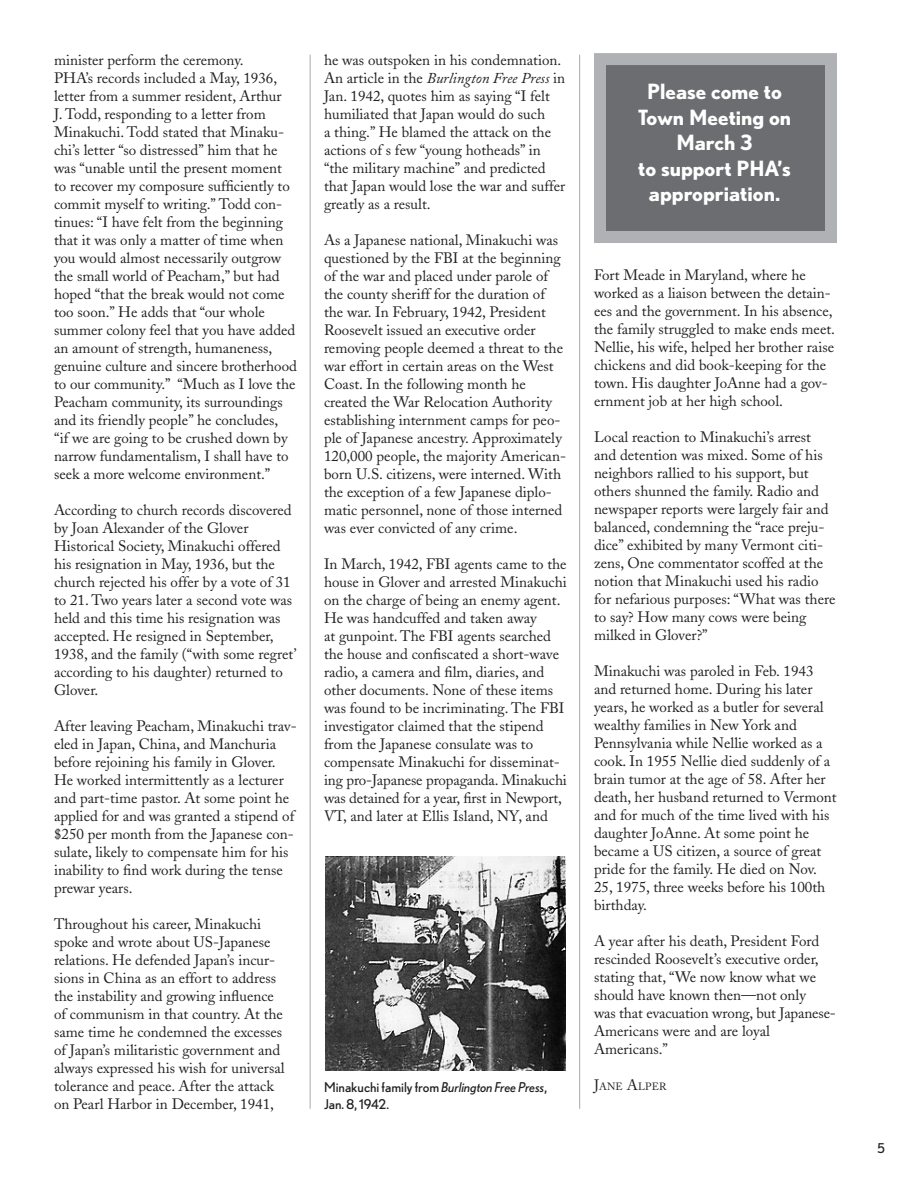
<style>
.page{position:relative;width:918px;height:1188px;background:#fff}
.page>*{position:absolute;margin:0;border:0;box-sizing:border-box;transform-origin:0 0}
.t1{font:700 21px "Nobel";color:#fff}
.t2{font:15px/18px "Adobe Caslon";color:#231f20}
.t3{font:13.5px "Nobel";color:#231f20}
.t4{font:10.5px "Adobe Caslon";letter-spacing:.015em;color:#231f20}
.s1{font-style:italic}
.s2{font-size:15px}
</style>
<div class="page">
<hr style="left:579px;top:55px;width:1px;height:1054px;background:#a8a9ad">
<hr style="left:310px;top:55px;width:1px;height:1054px;background:#a8a9ad">
<img style="left:326px;top:856px;width:240px;height:215px">
<div style="left:594px;top:53px;width:243px;height:190px;background:#6c6d70;border:12px solid #b0b1b5"></div>
<p class="t2" style="left:54px;top:51px;width:191px">minister perform the ceremony.</p>
<p class="t2" style="left:54px;top:69px;width:244px">PHA’s records included a May, 1936, letter from a summer resident, Arthur<br>J. Todd, responding to a letter from Minakuchi. Todd stated that Minaku&shy;chi’s letter “so distressed” him that he was “unable until the present moment to recover my composure sufficiently to commit myself to writing.” Todd con&shy;tinues: “I have felt from the beginning that it was only a matter of time when you would almost necessarily outgrow the small world of Peacham,” but had hoped “that the break would not come too soon.” He adds that “our whole summer colony feel that you have added an amount of strength, humaneness, genuine culture and sincere brotherhood to our community.” “Much as I love the Peacham community, its surroundings and its friendly people” he concludes,<br>“if we are going to be crushed down by narrow fundamentalism, I shall have to seek a more welcome environment.”</p>
<p class="t2" style="left:54px;top:501px;width:239px">According to church records discovered</p>
<p class="t2" style="left:54px;top:519px;width:244px">by Joan Alexander of the Glover Historical Society, Minakuchi offered his resignation in May, 1936, but the church rejected his offer by a vote of 31 to 21. Two years later a second vote was held and this time his resignation was accepted. He resigned in September, 1938, and the family (“with some regret’ according to his daughter) returned to Glover.</p>
<p class="t2" style="left:54px;top:717px;width:244px">After leaving Peacham, Minakuchi trav&shy;eled in Japan, China, and Manchuria before rejoining his family in Glover.<br>He worked intermittently as a lecturer and part-time pastor. At some point he applied for and was granted a stipend of $250 per month from the Japanese con&shy;sulate, likely to compensate him for his inability to find work during the tense prewar years.</p>
<p class="t2" style="left:54px;top:915px;width:232px">Throughout his career, Minakuchi spoke and wrote about US-Japanese relations. He defended Japan’s incur&shy;sions in China as an effort to address the instability and growing influence of communism in that country. At the same time he condemned the excesses of Japan’s militaristic government and always expressed his wish for universal tolerance and peace. After the attack on Pearl Harbor in December, 1941,</p>
<p class="t2" style="left:324px;top:51px;width:243px">he was outspoken in his condemnation.<br>An article in the <span class="s1">Burlington Free Press</span> in Jan. 1942, quotes him as saying “I felt humiliated that Japan would do such<br>a thing.” He blamed the attack on the actions of s few “young hotheads” in “the military machine” and predicted that Japan would lose the war and suffer greatly as a result.</p>
<p class="t2" style="left:324px;top:231px;width:241px">As a Japanese national, Minakuchi was questioned by the FBI at the beginning of the war and placed under parole of the county sheriff for the duration of the war. In February, 1942, President Roosevelt issued an executive order removing people deemed a threat to the war effort in certain areas on the West Coast. In the following month he</p>
<p class="t2" style="left:324px;top:393px;width:229px">created the War Relocation Authority</p>
<p class="t2" style="left:324px;top:411px;width:244px">establishing internment camps for peo&shy;ple of Japanese ancestry. Approximately<br>120,000 people, the majority American-</p>
<p class="t2" style="left:324px;top:465px;width:240px">born U.S. citizens, were interned. With the exception of a few Japanese diplo&shy;matic personnel, none of those interned was ever convicted of any crime.</p>
<p class="t2" style="left:324px;top:555px;width:244px">In March, 1942, FBI agents came to the house in Glover and arrested Minakuchi on the charge of being an enemy agent.<br>He was handcuffed and taken away<br>at gunpoint. The FBI agents searched the house and confiscated a short-wave radio, a camera and film, diaries, and other documents. None of these items was found to be incriminating. The FBI investigator claimed that the stipend from the Japanese consulate was to compensate Minakuchi for disseminat&shy;ing pro-Japanese propaganda. Minakuchi was detained for a year, first in Newport, VT, and later at Ellis Island, NY, and</p>
<p class="t1" style="left:647px;top:79px;width:136px">Please come to</p>
<p class="t1" style="left:638px;top:105px;width:155px">Town Meeting on</p>
<p class="t1" style="left:676px;top:130px;width:78px">March 3</p>
<p class="t1" style="left:638px;top:156px;width:154px">to support PHA’s</p>
<p class="t1" style="left:649px;top:181px;width:133px">appropriation.</p>
<p class="t2" style="left:594px;top:266px;width:243px">Fort Meade in Maryland, where he worked as a liaison between the detain&shy;ees and the government. In his absence, the family struggled to make ends meet.<br>Nellie, his wife, helped her brother raise chickens and did book-keeping for the town. His daughter JoAnne had a gov&shy;ernment job at her high school.</p>
<p class="t2" style="left:594px;top:428px;width:243px">Local reaction to Minakuchi’s arrest and detention was mixed. Some of his neighbors rallied to his support, but others shunned the family. Radio and newspaper reports were largely fair and balanced, condemning the “race preju&shy;dice” exhibited by many Vermont citi&shy;zens, One commentator scoffed at the notion that Minakuchi used his radio for nefarious purposes: “What was there to say? How many cows were being milked in Glover?”</p>
<p class="t2" style="left:594px;top:662px;width:231px">Minakuchi was paroled in Feb. 1943 and returned home. During his later years, he worked as a butler for several</p>
<p class="t2" style="left:594px;top:716px;width:244px">wealthy families in New York and Pennsylvania while Nellie worked as a cook. In 1955 Nellie died suddenly of a brain tumor at the age of 58. After her death, her husband returned to Vermont and for much of the time lived with his daughter JoAnne. At some point he became a US citizen, a source of great pride for the family. He died on Nov.<br>25, 1975, three weeks before his 100th birthday.</p>
<p class="t2" style="left:594px;top:932px;width:227px">A year after his death, President Ford rescinded Roosevelt’s executive order, stating that, “We now know what we should have known then—not only</p>
<p class="t2" style="left:594px;top:1004px;width:243px">was that evacuation wrong, but Japanese-</p>
<p class="t2" style="left:594px;top:1022px;width:178px">Americans were and are loyal</p>
<p class="t2" style="left:594px;top:1040px;width:76px">Americans.”</p>
<p class="t3" style="left:324px;top:1080px;width:225px">Minakuchi family from <span class="s1">Burlington Free Press</span>,</p>
<p class="t4" style="left:594px;top:1080px;width:74px"><span class="s2">J</span>ANE <span class="s2">A</span>LPER</p>
<p class="t3" style="left:324px;top:1096px;width:67px">Jan. 8, 1942.</p>
<p class="t3" style="left:877px;top:1140px;width:9px">5</p>
</div>
